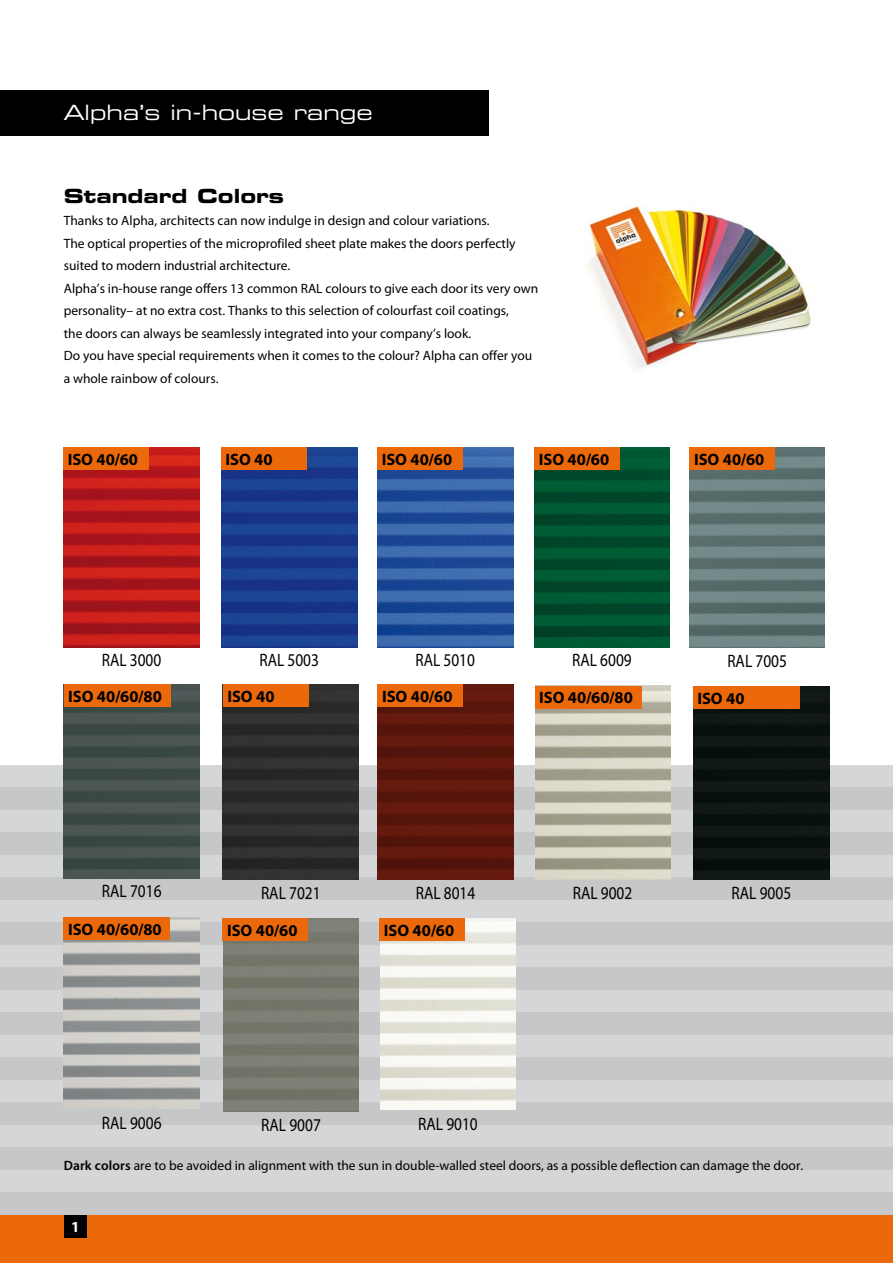
<style>
.page{position:relative;width:893px;height:1263px;background:#fff}
.page>*{position:absolute;margin:0;border:0;box-sizing:border-box;transform-origin:0 0}
.t1{font:21px "Eurostile LT Pro Ex 2";color:#fff}
.t2{font:19.5px "Eurostile LT Pro Bold Ex 2";color:#000}
.t3{font:18px "Myriad Pro";color:#000;scale:.85 1}
.t4{font:700 16.5px "Myriad Pro";letter-spacing:.005em;color:#000}
.t5{font:700 15.3px "Myriad Pro";color:#fff}
.t6{font:13.5px/22.5px "Myriad Pro";color:#000}
.s1{font-weight:600}
</style>
<div class="page">
<div style="left:0;top:765px;width:893px;height:498px;background:#d5d6d7"></div>
<div style="left:0;top:788px;width:893px;height:22px;background:#c6c7c8"></div>
<div style="left:0;top:832px;width:893px;height:23px;background:#c6c7c8"></div>
<div style="left:0;top:878px;width:893px;height:22px;background:#c6c7c8"></div>
<div style="left:0;top:923px;width:893px;height:22px;background:#c6c7c8"></div>
<svg style="left:0;top:968px;width:893px;height:22px;fill:#c6c7c8"></svg>
<svg style="left:0;top:1013px;width:893px;height:22px;fill:#c6c7c8"></svg>
<svg style="left:0;top:1058px;width:893px;height:22px;fill:#c6c7c8"></svg>
<div style="left:0;top:1103px;width:893px;height:22px;background:#c6c7c8"></div>
<div style="left:0;top:1148px;width:893px;height:22px;background:#c6c7c8"></div>
<div style="left:0;top:1193px;width:893px;height:22px;background:#c6c7c8"></div>
<div style="left:0;top:1215px;width:893px;height:48px;background:#eb690b"></div>
<div style="left:64px;top:1215px;width:23px;height:23px;background:#000"></div>
<img style="left:587px;top:206px;width:224px;height:162px">
<div style="left:0;top:90px;width:488px;height:45px;background:#000"></div>
<img style="left:64px;top:448px;width:136px;height:200px">
<img style="left:221px;top:448px;width:136px;height:200px">
<img style="left:377px;top:448px;width:136px;height:200px">
<img style="left:534px;top:448px;width:135px;height:200px">
<img style="left:689px;top:448px;width:136px;height:200px">
<img style="left:377px;top:684px;width:136px;height:195px">
<img style="left:223px;top:684px;width:135px;height:195px">
<div style="left:694px;top:686px;width:135px;height:194px;background:#0d1612"></div>
<img style="left:535px;top:686px;width:136px;height:193px">
<img style="left:64px;top:684px;width:136px;height:194px">
<img style="left:380px;top:918px;width:135px;height:191px">
<img style="left:64px;top:917px;width:136px;height:192px">
<div style="left:63px;top:448px;width:85px;height:22px;background:#eb690b"></div>
<div style="left:221px;top:448px;width:85px;height:22px;background:#eb690b"></div>
<div style="left:377px;top:448px;width:85px;height:22px;background:#eb690b"></div>
<div style="left:535px;top:448px;width:85px;height:22px;background:#eb690b"></div>
<div style="left:690px;top:448px;width:85px;height:22px;background:#eb690b"></div>
<div style="left:64px;top:684px;width:106px;height:23px;background:#eb690b"></div>
<div style="left:378px;top:684px;width:85px;height:23px;background:#eb690b"></div>
<div style="left:223px;top:684px;width:85px;height:23px;background:#eb690b"></div>
<div style="left:64px;top:917px;width:106px;height:23px;background:#eb690b"></div>
<div style="left:223px;top:918px;width:85px;height:23px;background:#eb690b"></div>
<div style="left:380px;top:918px;width:85px;height:23px;background:#eb690b"></div>
<div style="left:693px;top:686px;width:106px;height:23px;background:#eb690b"></div>
<div style="left:535px;top:686px;width:106px;height:22px;background:#eb690b"></div>
<h1 class="t1" style="left:64px;top:98px;width:310px">Alpha’s in-house range</h1>
<h2 class="t2" style="left:64px;top:182px;width:222px">Standard Colors</h2>
<p class="t6" style="left:64px;top:209px;width:476px">Thanks to Alpha, architects can now indulge in design and colour variations.<br>The optical properties of the microprofiled sheet plate makes the doors perfectly suited to modern industrial architecture.<br>Alpha’s in-house range offers 13 common RAL colours to give each door its very own personality– at no extra cost. Thanks to this selection of colourfast coil coatings,<br>the doors can always be seamlessly integrated into your company’s look.<br>Do you have special requirements when it comes to the colour? Alpha can offer you a whole rainbow of colours.</p>
<p class="t4" style="left:68px;top:449px;width:72px">ISO 40/60</p>
<p class="t4" style="left:226px;top:449px;width:49px">ISO 40</p>
<p class="t4" style="left:382px;top:449px;width:72px">ISO 40/60</p>
<p class="t4" style="left:539px;top:449px;width:72px">ISO 40/60</p>
<p class="t4" style="left:694px;top:449px;width:72px">ISO 40/60</p>
<h3 class="t3" style="left:102px;top:649px;width:72px">RAL 3000</h3>
<h3 class="t3" style="left:259px;top:649px;width:72px">RAL 5003</h3>
<h3 class="t3" style="left:415px;top:649px;width:72px">RAL 5010</h3>
<h3 class="t3" style="left:572px;top:649px;width:72px">RAL 6009</h3>
<h3 class="t3" style="left:727px;top:650px;width:72px">RAL 7005</h3>
<p class="t4" style="left:68px;top:686px;width:95px">ISO 40/60/80</p>
<p class="t4" style="left:227px;top:686px;width:49px">ISO 40</p>
<p class="t4" style="left:382px;top:686px;width:72px">ISO 40/60</p>
<p class="t4" style="left:539px;top:687px;width:95px">ISO 40/60/80</p>
<p class="t4" style="left:697px;top:687px;width:49px">ISO 40</p>
<h3 class="t3" style="left:102px;top:880px;width:72px">RAL 7016</h3>
<h3 class="t3" style="left:261px;top:881px;width:72px">RAL 7021</h3>
<h3 class="t3" style="left:416px;top:881px;width:72px">RAL 8014</h3>
<p class="t4" style="left:68px;top:919px;width:95px">ISO 40/60/80</p>
<p class="t4" style="left:227px;top:919px;width:72px">ISO 40/60</p>
<p class="t4" style="left:384px;top:919px;width:72px">ISO 40/60</p>
<h3 class="t3" style="left:102px;top:1112px;width:72px">RAL 9006</h3>
<h3 class="t3" style="left:261px;top:1114px;width:72px">RAL 9007</h3>
<h3 class="t3" style="left:418px;top:1113px;width:72px">RAL 9010</h3>
<h3 class="t3" style="left:573px;top:882px;width:72px">RAL 9002</h3>
<h3 class="t3" style="left:732px;top:882px;width:72px">RAL 9005</h3>
<p class="t6" style="left:64px;top:1154px;width:741px"><span class="s1">Dark colors</span> are to be avoided in alignment with the sun in double-walled steel doors, as a possible deflection can damage the door.</p>
<p class="t5" style="left:71px;top:1217px;width:10px">1</p>
</div>
